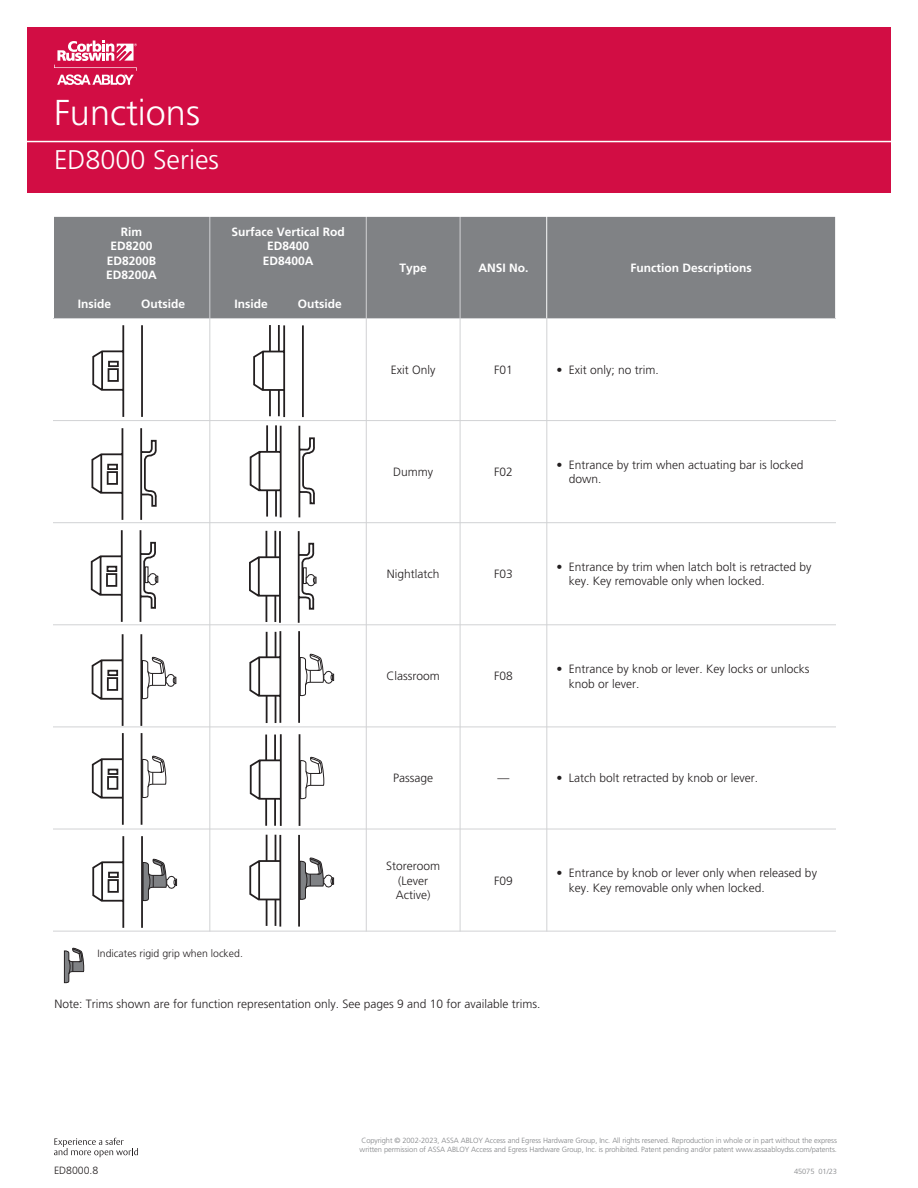
<style>
.page{position:relative;width:918px;height:1188px;background:#fff}
.page>*{position:absolute;margin:0;border:0;box-sizing:border-box;transform-origin:0 0}
.t1{font:300 36px "Frutiger LT Pro";color:#fff}
.t2{font:300 27px "Frutiger LT Pro";color:#fff}
.t3{font:300 12px/14.4px "Frutiger LT Pro";color:#231f20}
.t4{font:700 12px "Frutiger LT Pro";color:#fff}
.t5{font:300 10.5px "Frutiger LT Pro";color:#231f20}
.t6{font:300 7.5px/9px "Frutiger LT Pro";letter-spacing:-.01em;color:#808285}
</style>
<div class="page">
<svg style="left:54px;top:1138px;width:84px;height:19px"></svg>
<div style="left:27px;top:27px;width:864px;height:166px;background:#d20d44"></div>
<hr style="left:12px;top:141px;width:906px;height:1px;background:#fff">
<svg style="left:54px;top:40px;width:83px;height:45px"></svg>
<div style="left:54px;top:217px;width:155px;height:101px;background:#808285"></div>
<div style="left:210px;top:217px;width:156px;height:101px;background:#808285"></div>
<div style="left:367px;top:217px;width:93px;height:101px;background:#808285"></div>
<div style="left:460px;top:217px;width:86px;height:101px;background:#808285"></div>
<div style="left:547px;top:217px;width:288px;height:101px;background:#808285"></div>
<svg style="left:91px;top:322px;width:244px;height:606px"></svg>
<hr style="left:209px;top:216px;width:1px;height:716px;background:#d1d2d4">
<hr style="left:366px;top:216px;width:1px;height:716px;background:#d1d2d4">
<hr style="left:460px;top:216px;width:1px;height:716px;background:#d1d2d4">
<hr style="left:546px;top:216px;width:1px;height:716px;background:#d1d2d4">
<hr style="left:53px;top:216px;width:783px;height:1px;background:#fff">
<hr style="left:53px;top:318px;width:783px;height:1px;background:#d1d2d4">
<hr style="left:53px;top:420px;width:783px;height:1px;background:#d1d2d4">
<hr style="left:53px;top:522px;width:783px;height:1px;background:#d1d2d4">
<hr style="left:53px;top:624px;width:783px;height:1px;background:#d1d2d4">
<hr style="left:53px;top:727px;width:783px;height:1px;background:#d1d2d4">
<hr style="left:53px;top:829px;width:783px;height:1px;background:#d1d2d4">
<hr style="left:53px;top:931px;width:783px;height:1px;background:#d1d2d4">
<svg style="left:64px;top:948px;width:20px;height:35px"></svg>
<p class="t1" style="left:54px;top:92px;width:148px">Functions</p>
<p class="t2" style="left:54px;top:144px;width:167px">ED8000 Series</p>
<p class="t4" style="left:121px;top:225px;width:23px">Rim</p>
<p class="t4" style="left:111px;top:239px;width:44px">ED8200</p>
<p class="t4" style="left:107px;top:253px;width:51px">ED8200B</p>
<p class="t4" style="left:106px;top:268px;width:52px">ED8200A</p>
<p class="t4" style="left:78px;top:297px;width:35px">Inside</p>
<p class="t4" style="left:141px;top:297px;width:46px">Outside</p>
<p class="t4" style="left:231px;top:225px;width:115px">Surface Vertical Rod</p>
<p class="t4" style="left:267px;top:239px;width:44px">ED8400</p>
<p class="t4" style="left:263px;top:253px;width:52px">ED8400A</p>
<p class="t4" style="left:234px;top:297px;width:35px">Inside</p>
<p class="t4" style="left:298px;top:297px;width:46px">Outside</p>
<p class="t4" style="left:400px;top:261px;width:29px">Type</p>
<p class="t4" style="left:478px;top:261px;width:52px">ANSI No.</p>
<p class="t4" style="left:631px;top:261px;width:123px">Function Descriptions</p>
<p class="t3" style="left:391px;top:363px;width:46px">Exit Only</p>
<p class="t3" style="left:494px;top:363px;width:20px">F01</p>
<p class="t3" style="left:556px;top:363px;width:104px">• Exit only; no trim.</p>
<p class="t3" style="left:393px;top:465px;width:41px">Dummy</p>
<p class="t3" style="left:494px;top:465px;width:20px">F02</p>
<p class="t3" style="left:569px;top:458px;width:236px;text-indent:-12px">• Entrance by trim when actuating bar is locked down.</p>
<p class="t3" style="left:387px;top:567px;width:54px">Nightlatch</p>
<p class="t3" style="left:494px;top:567px;width:20px">F03</p>
<p class="t3" style="left:569px;top:560px;width:244px;text-indent:-12px">• Entrance by trim when latch bolt is retracted by key. Key removable only when locked.</p>
<p class="t3" style="left:387px;top:669px;width:55px">Classroom</p>
<p class="t3" style="left:494px;top:669px;width:20px">F08</p>
<p class="t3" style="left:569px;top:662px;width:242px;text-indent:-12px">• Entrance by knob or lever. Key locks or unlocks knob or lever.</p>
<p class="t3" style="left:393px;top:771px;width:42px">Passage</p>
<p class="t3" style="left:497px;top:771px;width:13px">—</p>
<p class="t3" style="left:556px;top:771px;width:203px">• Latch bolt retracted by knob or lever.</p>
<p class="t3" style="left:386px;top:859px;width:55px">Storeroom</p>
<p class="t3" style="left:398px;top:873px;width:31px">(Lever</p>
<p class="t3" style="left:396px;top:888px;width:36px">Active)</p>
<p class="t3" style="left:494px;top:873px;width:20px">F09</p>
<p class="t3" style="left:569px;top:866px;width:250px;text-indent:-12px">• Entrance by knob or lever only when released by key. Key removable only when locked.</p>
<p class="t5" style="left:98px;top:947px;width:147px">Indicates rigid grip when locked.</p>
<p class="t3" style="left:55px;top:997px;width:488px">Note: Trims shown are for function representation only. See pages 9 and 10 for available trims.</p>
<p class="t6" style="left:360px;top:1136px;width:479px">Copyright © 2002-2023, ASSA ABLOY Access and Egress Hardware Group, Inc. All rights reserved. Reproduction in whole or in part without the express written permission of ASSA ABLOY Access and Egress Hardware Group, Inc. is prohibited. Patent pending and/or patent www.assaabloydss.com/patents.</p>
<p class="t5" style="left:54px;top:1164px;width:46px">ED8000.8</p>
<p class="t6" style="left:794px;top:1167px;width:44px">45075 01/23</p>
</div>
